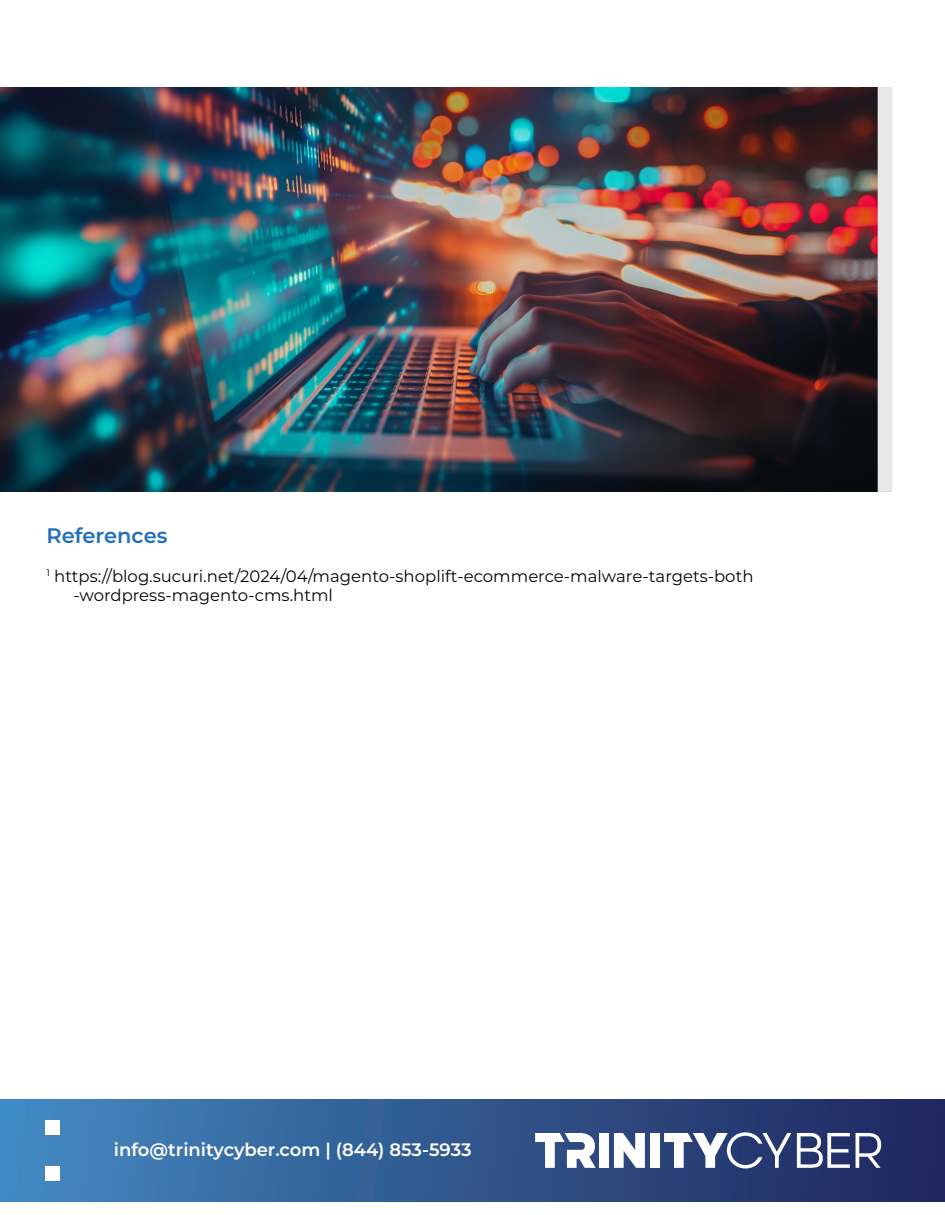
<style>
.page{position:relative;width:945px;height:1215px;background:#fff}
.page>*{position:absolute;margin:0;border:0;box-sizing:border-box;transform-origin:0 0}
.Paragraph_Style_44{font:600 21px "Montserrat";color:#2370b9}
.Paragraph_Style_44-2{font:600 18px "Montserrat";color:#fff}
.Paragraph_Style_44-3{font:16.5px "Montserrat";color:#040503}
</style>
<div class="page">
<img style="left:0;top:88px;width:878px;height:404px">
<div style="left:878px;top:87px;width:14px;height:405px;background:#e6e7e9"></div>
<div style="left:0;top:1099px;width:945px;height:103px;background:linear-gradient(to right,#4389c0,#1f245c)"></div>
<div style="left:46px;top:1120px;width:14px;height:14px;background:#fff"></div>
<div style="left:46px;top:1167px;width:14px;height:14px;background:#fff"></div>
<svg style="left:797px;top:1133px;width:53px;height:35px"></svg>
<svg style="left:856px;top:1133px;width:25px;height:35px"></svg>
<div style="left:599px;top:1133px;width:10px;height:35px;background:#fff"></div>
<svg style="left:614px;top:1133px;width:31px;height:35px"></svg>
<div style="left:650px;top:1133px;width:10px;height:35px;background:#fff"></div>
<svg style="left:535px;top:1133px;width:61px;height:35px"></svg>
<svg style="left:664px;top:1132px;width:127px;height:36px"></svg>
<p class="Paragraph_Style_44" style="left:46px;top:521px;width:123px">References</p>
<p class="Paragraph_Style_44-3" style="left:46px;top:564px;width:709px"><sup>1</sup> https://blog.sucuri.net/2024/04/magento-shoplift-ecommerce-malware-targets-both</p>
<p class="Paragraph_Style_44-3" style="left:73px;top:584px;width:261px">-wordpress-magento-cms.html</p>
<p class="Paragraph_Style_44-2" style="left:114px;top:1137px;width:359px">info@trinitycyber.com | (844) 853-5933</p>
</div>
